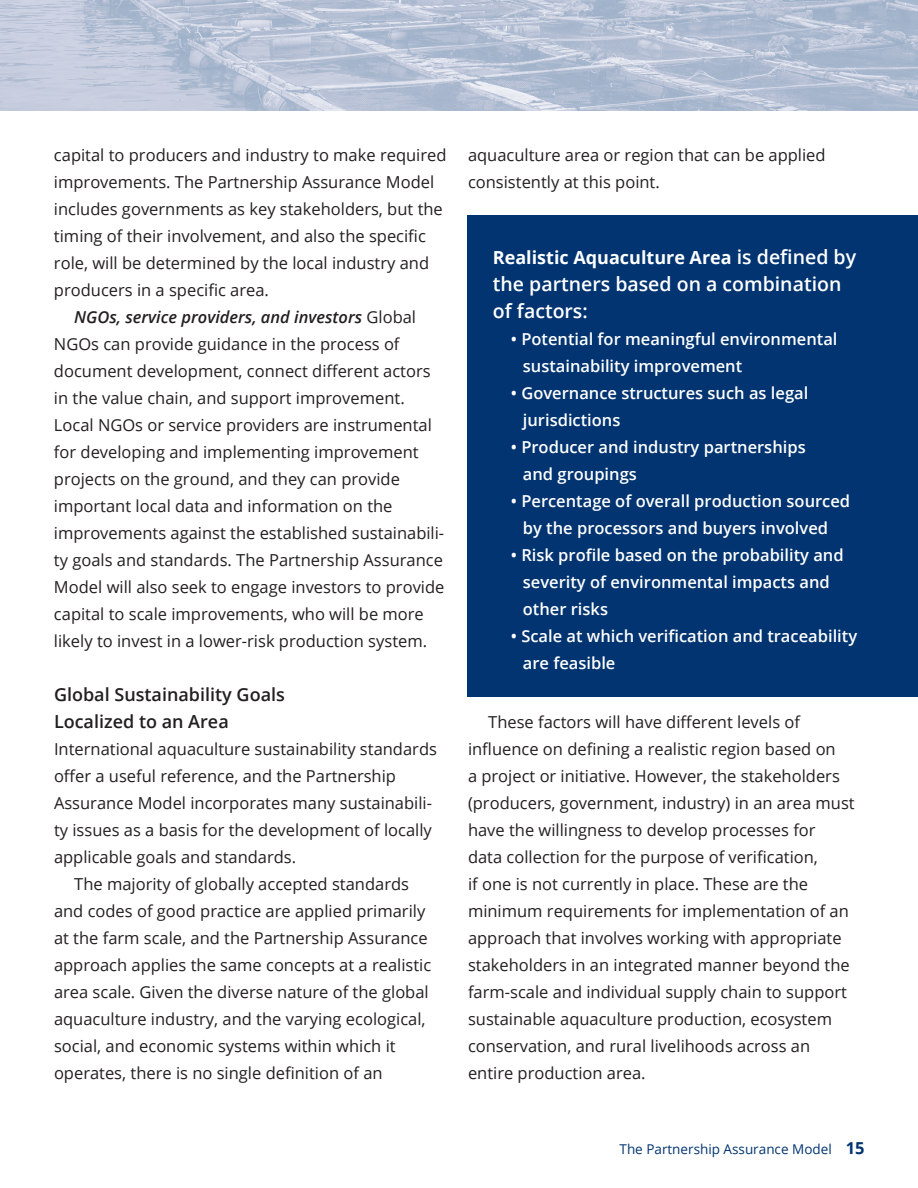
<style>
.page{position:relative;width:918px;height:1188px;background:#fff}
.page>*{position:absolute;margin:0;border:0;box-sizing:border-box;transform-origin:0 0}
.t1{font:600 19.5px "Open Sans";color:#fff}
.t2{font:600 18px/27px "Open Sans";color:#231f20}
.t3{font:700 18px "Open Sans";color:#fff}
.t4{font:16.5px/27px "Open Sans";color:#231f20}
.t5{font:600 16.5px/27px "Open Sans";color:#fff}
.t6{font:13.5px "Open Sans";color:#013471}
.s1{font-weight:600;font-style:italic}
.s2{font-weight:600;font-size:19.5px}
.s3{font-weight:700;font-size:16.5px}
</style>
<div class="page">
<img style="left:0;top:0;width:918px;height:110px">
<div style="left:468px;top:216px;width:450px;height:481px;background:#013471"></div>
<p class="t4" style="left:54px;top:141px;width:394px">capital to producers and industry to make required improvements. The Partnership Assurance Model includes governments as key stakeholders, but the</p>
<p class="t4" style="left:54px;top:222px;width:373px">timing of their involvement, and also the specific</p>
<p class="t4" style="left:54px;top:249px;width:377px">role, will be determined by the local industry and</p>
<p class="t4" style="left:54px;top:276px;width:217px">producers in a specific area.</p>
<p class="t4" style="left:54px;top:303px;width:392px;text-indent:20px"><span class="s1">NGOs, service providers, and investors</span> Global NGOs can provide guidance in the process of document development, connect different actors in the value chain, and support improvement.<br>Local NGOs or service providers are instrumental for developing and implementing improvement projects on the ground, and they can provide important local data and information on the improvements against the established sustainabili&shy;ty goals and standards. The Partnership Assurance Model will also seek to engage investors to provide capital to scale improvements, who will be more likely to invest in a lower-risk production system.</p>
<p class="t2" style="left:54px;top:681px;width:232px">Global Sustainability Goals<br>Localized to an Area</p>
<p class="t4" style="left:54px;top:735px;width:384px">International aquaculture sustainability standards</p>
<p class="t4" style="left:54px;top:762px;width:344px">offer a useful reference, and the Partnership</p>
<p class="t4" style="left:54px;top:789px;width:380px;text-align:justify">Assurance Model incorporates many sustainabili&shy;ty issues as a basis for the development of locally applicable goals and standards.</p>
<p class="t4" style="left:54px;top:870px;width:379px;text-indent:20px">The majority of globally accepted standards and codes of good practice are applied primarily at the farm scale, and the Partnership Assurance approach applies the same concepts at a realistic area scale. Given the diverse nature of the global aquaculture industry, and the varying ecological, social, and economic systems within which it operates, there is no single definition of an</p>
<p class="t4" style="left:468px;top:141px;width:359px">aquaculture area or region that can be applied consistently at this point.</p>
<p class="t3" style="left:493px;top:245px;width:365px">Realistic Aquaculture Area <span class="s2">is defined by</span></p>
<p class="t1" style="left:493px;top:270px;width:350px">the partners based on a combination</p>
<h3 class="t1" style="left:493px;top:297px;width:96px">of factors:</h3>
<p class="t5" style="left:511px;top:325px;width:328px">• Potential for meaningful environmental</p>
<p class="t5" style="left:523px;top:352px;width:221px">sustainability improvement</p>
<p class="t5" style="left:523px;top:379px;width:287px;text-indent:-12px">• Governance structures such as legal jurisdictions</p>
<p class="t5" style="left:523px;top:433px;width:284px;text-indent:-12px">• Producer and industry partnerships and groupings</p>
<p class="t5" style="left:511px;top:487px;width:341px">• Percentage of overall production sourced</p>
<p class="t5" style="left:523px;top:514px;width:307px">by the processors and buyers involved</p>
<p class="t5" style="left:511px;top:541px;width:334px;text-align:center">• Risk profile based on the probability and severity of environmental impacts and</p>
<h4 class="t5" style="left:523px;top:595px;width:87px">other risks</h4>
<p class="t5" style="left:523px;top:622px;width:336px;text-indent:-12px">• Scale at which verification and traceability are feasible</p>
<p class="t4" style="left:468px;top:708px;width:388px;text-indent:20px">These factors will have different levels of influence on defining a realistic region based on<br>a project or initiative. However, the stakeholders (producers, government, industry) in an area must have the willingness to develop processes for<br>data collection for the purpose of verification,<br>if one is not currently in place. These are the minimum requirements for implementation of an approach that involves working with appropriate stakeholders in an integrated manner beyond the farm-scale and individual supply chain to support sustainable aquaculture production, ecosystem conservation, and rural livelihoods across an entire production area.</p>
<p class="t6" style="left:620px;top:1140px;width:247px">The Partnership Assurance Model <span class="s3">15</span></p>
</div>
